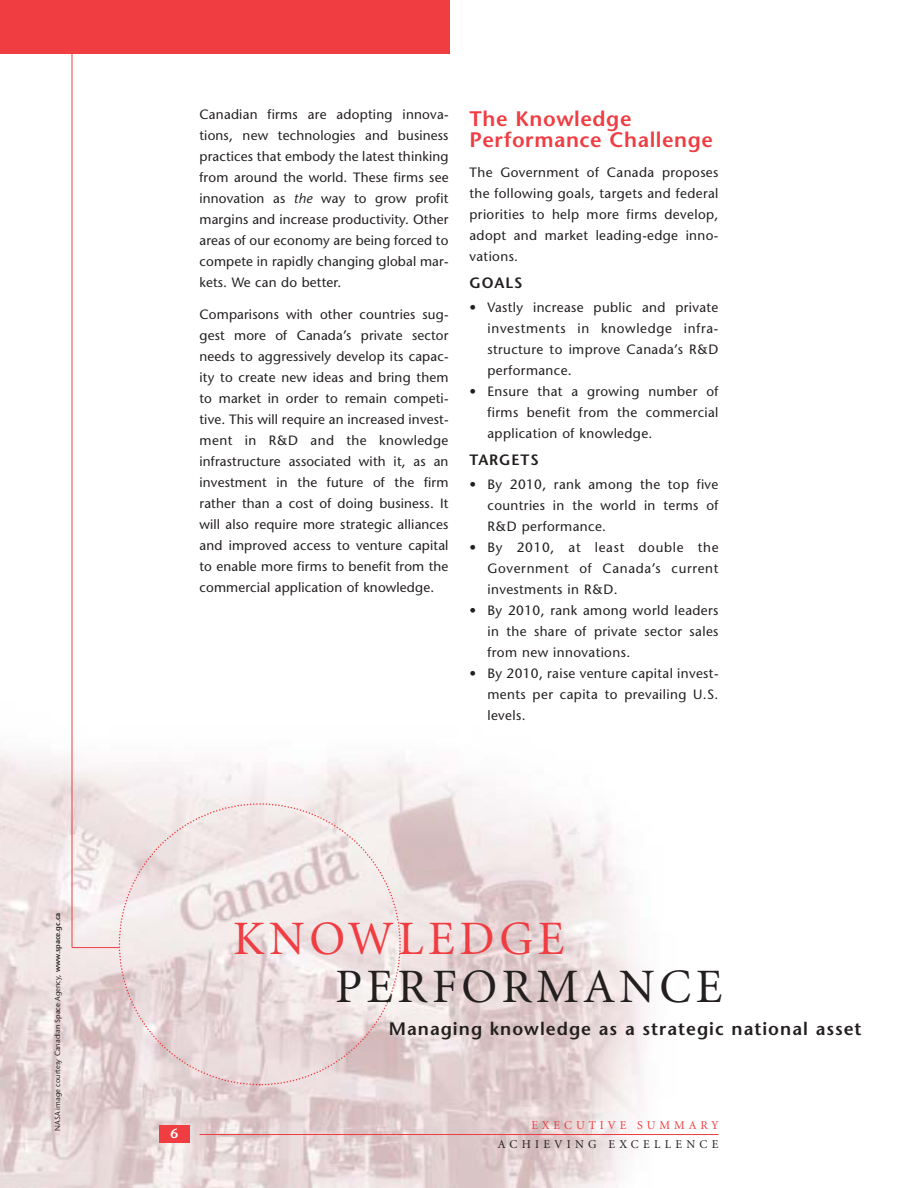
<style>
.page{position:relative;width:918px;height:1188px;background:#fff}
.page>*{position:absolute;margin:0;border:0;box-sizing:border-box;transform-origin:0 0}
.t1{font:48px "Minion";letter-spacing:.095em;color:#231f1f}
.t2{font:48px "Minion";letter-spacing:.095em;color:#ef3d42}
.t3{font:600 21px/21px "Stone Sans";letter-spacing:.03em;color:#ef3d42}
.t4{font:600 18px "Stone Sans";letter-spacing:.055em;color:#231f1f}
.t5{font:600 15px "Stone Sans";letter-spacing:.055em;color:#231f1f}
.t6{font:13.5px/21px "Stone Sans";letter-spacing:.03em;color:#231f1f;text-align:justify}
.t7{font:600 13.5px "Stone Sans";color:#fff}
.t8{font:12px "Minion";letter-spacing:.36em;color:#231f1f}
.t9{font:12px "Minion";letter-spacing:.325em;color:#ef3d42}
.t10{font:7.5px "Stone Sans";color:#231f1f}
.s1{font-weight:600}
.s2{font-style:italic}
</style>
<div class="page">
<img style="left:0;top:679px;width:719px;height:509px">
<div style="left:0;top:0;width:450px;height:54px;background:#ef3d42"></div>
<svg style="left:118px;top:802px;width:284px;height:284px;background:#ecdede"></svg>
<hr style="left:72px;top:54px;width:1px;height:894px;background:#ef3d42">
<hr style="left:72px;top:947px;width:47px;height:1px;background:#ef3d42">
<div style="left:159px;top:1125px;width:31px;height:18px;background:#ef3d42"></div>
<hr style="left:200px;top:1134px;width:518px;height:1px;background:#ef3d42">
<p class="t10" style="left:55px;top:1131px;width:220px;rotate:-90deg">NASA image courtesy Canadian Space Agency, <span class="s1">www.space.gc.ca</span></p>
<p class="t6" style="left:200px;top:106px;width:251px">Canadian firms are adopting innova&shy;tions, new technologies and business practices that embody the latest thinking from around the world. These firms see innovation as <span class="s2">the</span> way to grow profit margins and increase productivity. Other areas of our economy are being forced to compete in rapidly changing global mar&shy;kets. We can do better.</p>
<p class="t6" style="left:200px;top:305px;width:251px">Comparisons with other countries sug&shy;gest more of Canada’s private sector needs to aggressively develop its capac&shy;ity to create new ideas and bring them to market in order to remain competi&shy;tive. This will require an increased invest&shy;ment in R&amp;D and the knowledge infrastructure associated with it, as an investment in the future of the firm rather than a cost of doing business. It will also require more strategic alliances and improved access to venture capital to enable more firms to benefit from the commercial application of knowledge.</p>
<h2 class="t3" style="left:470px;top:111px;width:245px">The Knowledge<br>Performance Challenge</h2>
<p class="t6" style="left:470px;top:164px;width:250px">The Government of Canada proposes the following goals, targets and federal priorities to help more firms develop, adopt and market leading-edge inno&shy;vations.</p>
<p class="t5" style="left:470px;top:277px;width:54px">GOALS</p>
<p class="t6" style="left:488px;top:299px;width:233px;text-indent:-18px">• Vastly increase public and private investments in knowledge infra&shy;structure to improve Canada’s R&amp;D performance.</p>
<p class="t6" style="left:488px;top:383px;width:233px;text-indent:-18px">• Ensure that a growing number of firms benefit from the commercial application of knowledge.</p>
<p class="t5" style="left:470px;top:454px;width:71px">TARGETS</p>
<p class="t6" style="left:487px;top:476px;width:233px;text-indent:-18px">• By 2010, rank among the top five countries in the world in terms of R&amp;D performance.</p>
<p class="t6" style="left:488px;top:539px;width:233px;text-indent:-18px">• By 2010, at least double the Government of Canada’s current investments in R&amp;D.</p>
<p class="t6" style="left:488px;top:602px;width:233px;text-indent:-18px">• By 2010, rank among world leaders in the share of private sector sales from new innovations.</p>
<p class="t6" style="left:488px;top:665px;width:233px;text-indent:-18px">• By 2010, raise venture capital invest&shy;ments per capita to prevailing U.S. levels.</p>
<p class="t7" style="left:171px;top:1128px;width:9px">6</p>
<h1 class="t2" style="left:233px;top:920px;width:333px">KNOWLEDGE</h1>
<h1 class="t1" style="left:335px;top:968px;width:388px">PERFORMANCE</h1>
<h3 class="t4" style="left:389px;top:1022px;width:474px">Managing knowledge as a strategic national asset</h3>
<p class="t9" style="left:531px;top:1121px;width:189px">EXECUTIVE SUMMARY</p>
<p class="t8" style="left:498px;top:1140px;width:222px">ACHIEVING EXCELLENCE</p>
</div>
